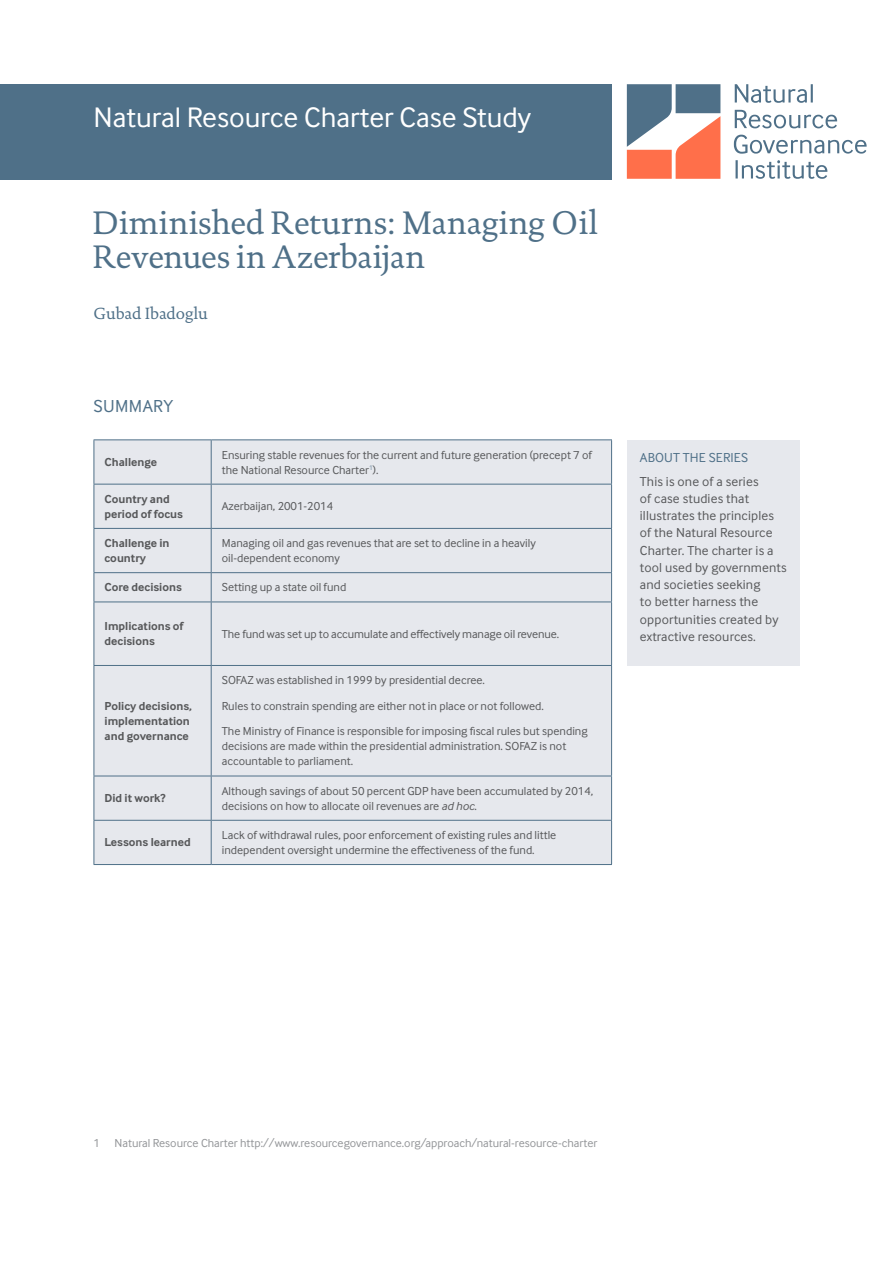
<style>
.page{position:relative;width:893px;height:1263px;background:#fff}
.page>*{position:absolute;margin:0;border:0;box-sizing:border-box;transform-origin:0 0}
.Paper_title{font:33px/34.5px "DTL Documenta T";color:#4f7088}
.Briefing_header{font:29.25px "Inter Face";color:#fff}
.Subhead_1{font:18px "Inter Face";letter-spacing:.02em;color:#4f7088}
.Paper_authors__fro{font:16.5px "DTL Documenta T";color:#4f7088}
.Box_text{font:13.5px/17.2px "Inter Face";letter-spacing:.01em;color:#57585a}
.About_the_series_b{font:13.5px "Inter Face";letter-spacing:.01em;color:#4f7088}
.Table_text_body{font:12px/15px "Inter Face";color:#57585a}
.Table_text_body-2{font:700 12px/15px "Inter Face";color:#57585a}
.Footnote_first{font:12px "Inter Face";color:#939598}
.s1{font-style:italic}
</style>
<div class="page">
<div style="left:0;top:84px;width:612px;height:95px;background:#4f7088"></div>
<svg style="left:735px;top:160px;width:92px;height:19px"></svg>
<svg style="left:734px;top:135px;width:133px;height:19px"></svg>
<svg style="left:735px;top:110px;width:102px;height:18px"></svg>
<svg style="left:735px;top:84px;width:78px;height:19px"></svg>
<svg style="left:627px;top:84px;width:93px;height:95px"></svg>
<div style="left:95px;top:440px;width:516px;height:424px;background:#e6e8ed"></div>
<hr style="left:94px;top:439px;width:117px;height:1px;background:#4f7088">
<hr style="left:94px;top:440px;width:1px;height:44px;background:#4f7088">
<hr style="left:211px;top:439px;width:401px;height:1px;background:#4f7088">
<hr style="left:211px;top:440px;width:1px;height:44px;background:#4f7088">
<hr style="left:611px;top:440px;width:1px;height:44px;background:#4f7088">
<hr style="left:94px;top:484px;width:117px;height:1px;background:#4f7088">
<hr style="left:94px;top:484px;width:1px;height:44px;background:#4f7088">
<hr style="left:211px;top:484px;width:401px;height:1px;background:#4f7088">
<hr style="left:211px;top:484px;width:1px;height:44px;background:#4f7088">
<hr style="left:611px;top:484px;width:1px;height:44px;background:#4f7088">
<hr style="left:94px;top:528px;width:117px;height:1px;background:#4f7088">
<hr style="left:94px;top:529px;width:1px;height:43px;background:#4f7088">
<hr style="left:211px;top:528px;width:401px;height:1px;background:#4f7088">
<hr style="left:211px;top:529px;width:1px;height:43px;background:#4f7088">
<hr style="left:611px;top:529px;width:1px;height:43px;background:#4f7088">
<hr style="left:94px;top:572px;width:117px;height:1px;background:#4f7088">
<svg style="left:94px;top:573px;width:1px;height:28px"></svg>
<hr style="left:211px;top:572px;width:401px;height:1px;background:#4f7088">
<svg style="left:211px;top:573px;width:1px;height:28px"></svg>
<svg style="left:611px;top:573px;width:1px;height:28px"></svg>
<hr style="left:94px;top:601px;width:117px;height:1px;background:#4f7088">
<hr style="left:94px;top:602px;width:1px;height:63px;background:#4f7088">
<hr style="left:211px;top:601px;width:401px;height:1px;background:#4f7088">
<hr style="left:211px;top:602px;width:1px;height:63px;background:#4f7088">
<hr style="left:611px;top:602px;width:1px;height:63px;background:#4f7088">
<hr style="left:94px;top:665px;width:117px;height:1px;background:#4f7088">
<hr style="left:94px;top:666px;width:1px;height:110px;background:#4f7088">
<hr style="left:211px;top:665px;width:401px;height:1px;background:#4f7088">
<hr style="left:211px;top:666px;width:1px;height:110px;background:#4f7088">
<hr style="left:611px;top:666px;width:1px;height:110px;background:#4f7088">
<hr style="left:94px;top:776px;width:117px;height:1px;background:#4f7088">
<hr style="left:94px;top:776px;width:1px;height:44px;background:#4f7088">
<hr style="left:211px;top:776px;width:401px;height:1px;background:#4f7088">
<hr style="left:211px;top:776px;width:1px;height:44px;background:#4f7088">
<hr style="left:611px;top:776px;width:1px;height:44px;background:#4f7088">
<hr style="left:94px;top:820px;width:117px;height:1px;background:#4f7088">
<hr style="left:94px;top:821px;width:1px;height:43px;background:#4f7088">
<hr style="left:211px;top:820px;width:401px;height:1px;background:#4f7088">
<hr style="left:211px;top:821px;width:1px;height:43px;background:#4f7088">
<hr style="left:611px;top:821px;width:1px;height:43px;background:#4f7088">
<hr style="left:94px;top:864px;width:117px;height:1px;background:#4f7088">
<hr style="left:211px;top:864px;width:401px;height:1px;background:#4f7088">
<div style="left:627px;top:440px;width:172px;height:225px;background:#e6e8ed"></div>
<p class="Briefing_header" style="left:94px;top:101px;width:439px">Natural Resource Charter Case Study</p>
<p class="Paper_title" style="left:92px;top:205px;width:507px">Diminished Returns: Managing Oil<br>Revenues in Azerbaijan</p>
<p class="Paper_authors__fro" style="left:93px;top:303px;width:116px">Gubad Ibadoglu</p>
<p class="Subhead_1" style="left:94px;top:396px;width:81px">SUMMARY</p>
<p class="Table_text_body-2" style="left:105px;top:454px;width:54px">Challenge</p>
<p class="Table_text_body" style="left:222px;top:447px;width:372px">Ensuring stable revenues for the current and future generation (precept 7 of the National Resource Charter<sup>1</sup>).</p>
<p class="Table_text_body-2" style="left:105px;top:491px;width:80px">Country and period of focus</p>
<p class="Table_text_body" style="left:222px;top:499px;width:113px">Azerbaijan, 2001-2014</p>
<p class="Table_text_body-2" style="left:105px;top:535px;width:67px">Challenge in country</p>
<p class="Table_text_body" style="left:222px;top:535px;width:316px">Managing oil and gas revenues that are set to decline in a heavily oil-dependent economy</p>
<p class="Table_text_body-2" style="left:105px;top:580px;width:79px">Core decisions</p>
<p class="Table_text_body" style="left:222px;top:580px;width:126px">Setting up a state oil fund</p>
<p class="Table_text_body-2" style="left:105px;top:619px;width:81px">Implications of decisions</p>
<p class="Table_text_body" style="left:222px;top:626px;width:339px">The fund was set up to accumulate and effectively manage oil revenue.</p>
<p class="Table_text_body-2" style="left:105px;top:698px;width:89px">Policy decisions, implementation and governance</p>
<p class="Table_text_body" style="left:222px;top:672px;width:265px">SOFAZ was established in 1999 by presidential decree.</p>
<p class="Table_text_body" style="left:222px;top:698px;width:323px">Rules to constrain spending are either not in place or not followed.</p>
<p class="Table_text_body" style="left:222px;top:724px;width:367px">The Ministry of Finance is responsible for imposing fiscal rules but spending decisions are made within the presidential administration. SOFAZ is not accountable to parliament.</p>
<p class="Table_text_body-2" style="left:105px;top:791px;width:63px">Did it work?</p>
<p class="Table_text_body" style="left:222px;top:783px;width:373px">Although savings of about 50 percent GDP have been accumulated by 2014, decisions on how to allocate oil revenues are <span class="s1">ad hoc</span>.</p>
<p class="Table_text_body-2" style="left:105px;top:835px;width:88px">Lessons learned</p>
<p class="Table_text_body" style="left:222px;top:827px;width:336px">Lack of withdrawal rules, poor enforcement of existing rules and little independent oversight undermine the effectiveness of the fund.</p>
<p class="About_the_series_b" style="left:640px;top:450px;width:110px">ABOUT THE SERIES</p>
<p class="Box_text" style="left:640px;top:472px;width:148px">This is one of a series<br>of case studies that illustrates the principles of the Natural Resource<br>Charter. The charter is a tool used by governments and societies seeking<br>to better harness the opportunities created by extractive resources.</p>
<p class="Footnote_first" style="left:94px;top:1136px;width:505px">1 Natural Resource Charter http://www.resourcegovernance.org/approach/natural-resource-charter</p>
</div>
